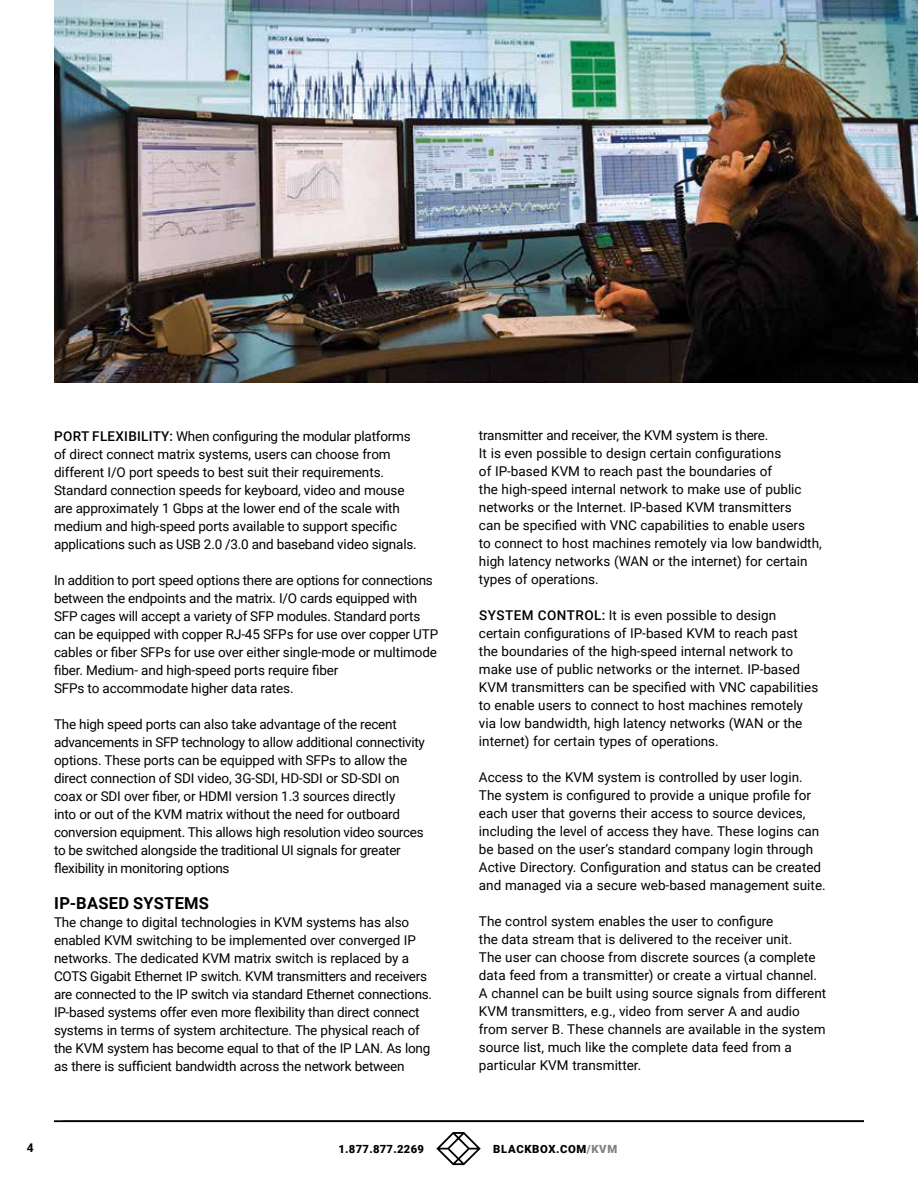
<style>
.page{position:relative;width:918px;height:1188px;background:#fff}
.page>*{position:absolute;margin:0;border:0;box-sizing:border-box;transform-origin:0 0}
.t1{font:700 16.5px "Roboto";letter-spacing:.015em;color:#000}
.t2{font:13.5px/18px "Roboto";letter-spacing:-.01em;color:#000}
.t3{font:700 12px "Roboto";color:#000}
.t4{font:900 11.25px "Roboto";letter-spacing:.055em;color:#000}
.t5{font:900 11.25px "Roboto";letter-spacing:.025em;color:#000}
.s1{font-weight:500}
.s2{color:#808080}
</style>
<div class="page">
<img style="left:54px;top:0;width:864px;height:382px">
<svg style="left:436px;top:1132px;width:45px;height:33px"></svg>
<hr style="left:54px;top:1121px;width:810px;height:1px;background:#000">
<p class="t2" style="left:54px;top:427px;width:364px"><span class="s1">PORT FLEXIBILITY:</span> When configuring the modular platforms of direct connect matrix systems, users can choose from different I/O port speeds to best suit their requirements.<br>Standard connection speeds for keyboard, video and mouse are approximately 1 Gbps at the lower end of the scale with medium and high-speed ports available to support specific applications such as USB 2.0 /3.0 and baseband video signals.</p>
<p class="t2" style="left:54px;top:571px;width:386px">In addition to port speed options there are options for connections between the endpoints and the matrix. I/O cards equipped with SFP cages will accept a variety of SFP modules. Standard ports can be equipped with copper RJ-45 SFPs for use over copper UTP cables or fiber SFPs for use over either single-mode or multimode fiber. Medium- and high-speed ports require fiber<br>SFPs to accommodate higher data rates.</p>
<p class="t2" style="left:54px;top:715px;width:372px">The high speed ports can also take advantage of the recent advancements in SFP technology to allow additional connectivity options. These ports can be equipped with SFPs to allow the direct connection of SDI video, 3G-SDI, HD-SDI or SD-SDI on coax or SDI over fiber, or HDMI version 1.3 sources directly<br>into or out of the KVM matrix without the need for outboard conversion equipment. This allows high resolution video sources to be switched alongside the traditional UI signals for greater flexibility in monitoring options</p>
<p class="t1" style="left:54px;top:891px;width:156px">IP-BASED SYSTEMS</p>
<p class="t2" style="left:54px;top:913px;width:380px">The change to digital technologies in KVM systems has also enabled KVM switching to be implemented over converged IP networks. The dedicated KVM matrix switch is replaced by a COTS Gigabit Ethernet IP switch. KVM transmitters and receivers are connected to the IP switch via standard Ethernet connections.<br>IP-based systems offer even more flexibility than direct connect systems in terms of system architecture. The physical reach of the KVM system has become equal to that of the IP LAN. As long as there is sufficient bandwidth across the network between</p>
<p class="t2" style="left:479px;top:426px;width:344px">transmitter and receiver, the KVM system is there.<br>It is even possible to design certain configurations<br>of IP-based KVM to reach past the boundaries of<br>the high-speed internal network to make use of public networks or the Internet. IP-based KVM transmitters<br>can be specified with VNC capabilities to enable users<br>to connect to host machines remotely via low bandwidth, high latency networks (WAN or the internet) for certain types of operations.</p>
<p class="t2" style="left:479px;top:606px;width:341px"><span class="s1">SYSTEM CONTROL:</span> It is even possible to design certain configurations of IP-based KVM to reach past the boundaries of the high-speed internal network to make use of public networks or the internet. IP-based KVM transmitters can be specified with VNC capabilities to enable users to connect to host machines remotely via low bandwidth, high latency networks (WAN or the internet) for certain types of operations.</p>
<p class="t2" style="left:479px;top:768px;width:348px">Access to the KVM system is controlled by user login.<br>The system is configured to provide a unique profile for each user that governs their access to source devices, including the level of access they have. These logins can be based on the user’s standard company login through Active Directory. Configuration and status can be created and managed via a secure web-based management suite.</p>
<p class="t2" style="left:479px;top:912px;width:349px">The control system enables the user to configure<br>the data stream that is delivered to the receiver unit.<br>The user can choose from discrete sources (a complete data feed from a transmitter) or create a virtual channel.<br>A channel can be built using source signals from different KVM transmitters, e.g., video from server A and audio from server B. These channels are available in the system source list, much like the complete data feed from a particular KVM transmitter.</p>
<p class="t3" style="left:27px;top:1139px;width:8px">4</p>
<p class="t5" style="left:338px;top:1141px;width:87px">1.877.877.2269</p>
<p class="t4" style="left:493px;top:1141px;width:125px">BLACKBOX.COM<span class="s2">/KVM</span></p>
</div>
